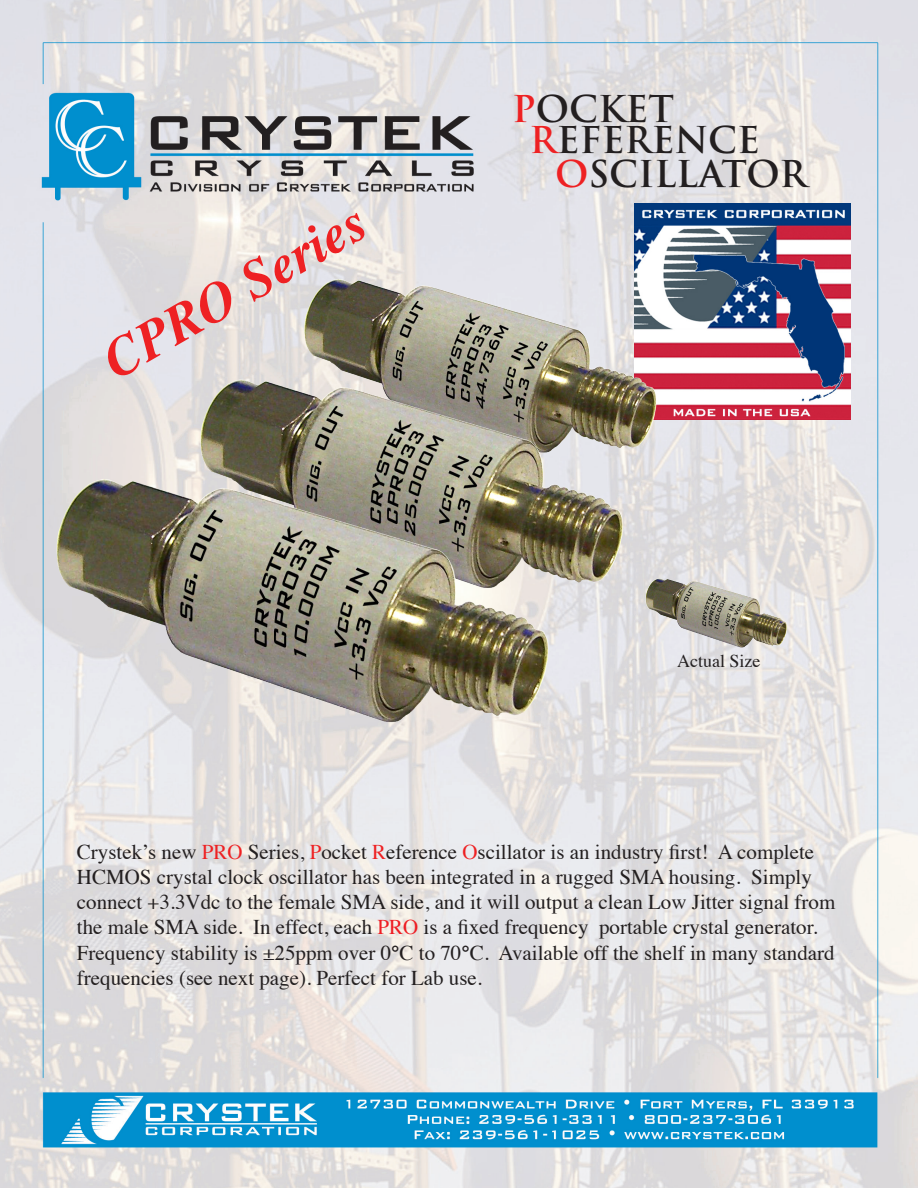
<style>
.page{position:relative;width:918px;height:1188px;background:#fff}
.page>*{position:absolute;margin:0;border:0;box-sizing:border-box;transform-origin:0 0}
.t1{font:italic 700 54px "Times";color:#ee2123}
.t2{font:700 36px "Trajan Pro";color:#231f20}
.t3{font:21px/25.2px "Times";color:#231f20}
.t4{font:18px "Times";color:#231f20}
.s1{color:#ee2123}
.s2{color:#ee1d23}
.s3{font-weight:700}
</style>
<div class="page">
<img style="left:0;top:0;width:918px;height:1188px">
<img style="left:635px;top:203px;width:216px;height:216px">
<img style="left:284px;top:266px;width:389px;height:217px">
<img style="left:176px;top:364px;width:467px;height:228px">
<img style="left:27px;top:461px;width:545px;height:304px">
<img style="left:638px;top:573px;width:156px;height:87px">
<h2 class="t2" style="left:512px;top:87px;width:163px"><span class="s1">P</span>OCKET</h2>
<h2 class="t2" style="left:530px;top:118px;width:232px"><span class="s1">R</span>EFERENCE</h2>
<h1 class="t1" style="left:82px;top:320px;width:294px;rotate:-30deg">CPRO Series</h1>
<h2 class="t2" style="left:555px;top:151px;width:253px"><span class="s1">O</span>SCILLATOR</h2>
<p class="t4" style="left:677px;top:644px;width:85px">Actual Size</p>
<p class="t3" style="left:77px;top:837px;width:760px">Crystek’s new <span class="s1">PRO</span> Series, <span class="s1">P</span>ocket <span class="s1">R</span>eference <span class="s1">O</span>scillator is an industry first! A complete HCMOS crystal clock oscillator has been integrated in a rugged SMA housing. Simply connect +3.3Vdc to the female SMA side, and it will output a clean Low Jitter signal from the male SMA side. In effect, each <span class="s2">PRO</span> is a fixed frequency portable crystal generator.<br>Frequency stability is ±25ppm over 0<span class="s3">°</span>C to 70<span class="s3">°</span>C. Available off the shelf in many standard frequencies (see next page). Perfect for Lab use.</p>
</div>
